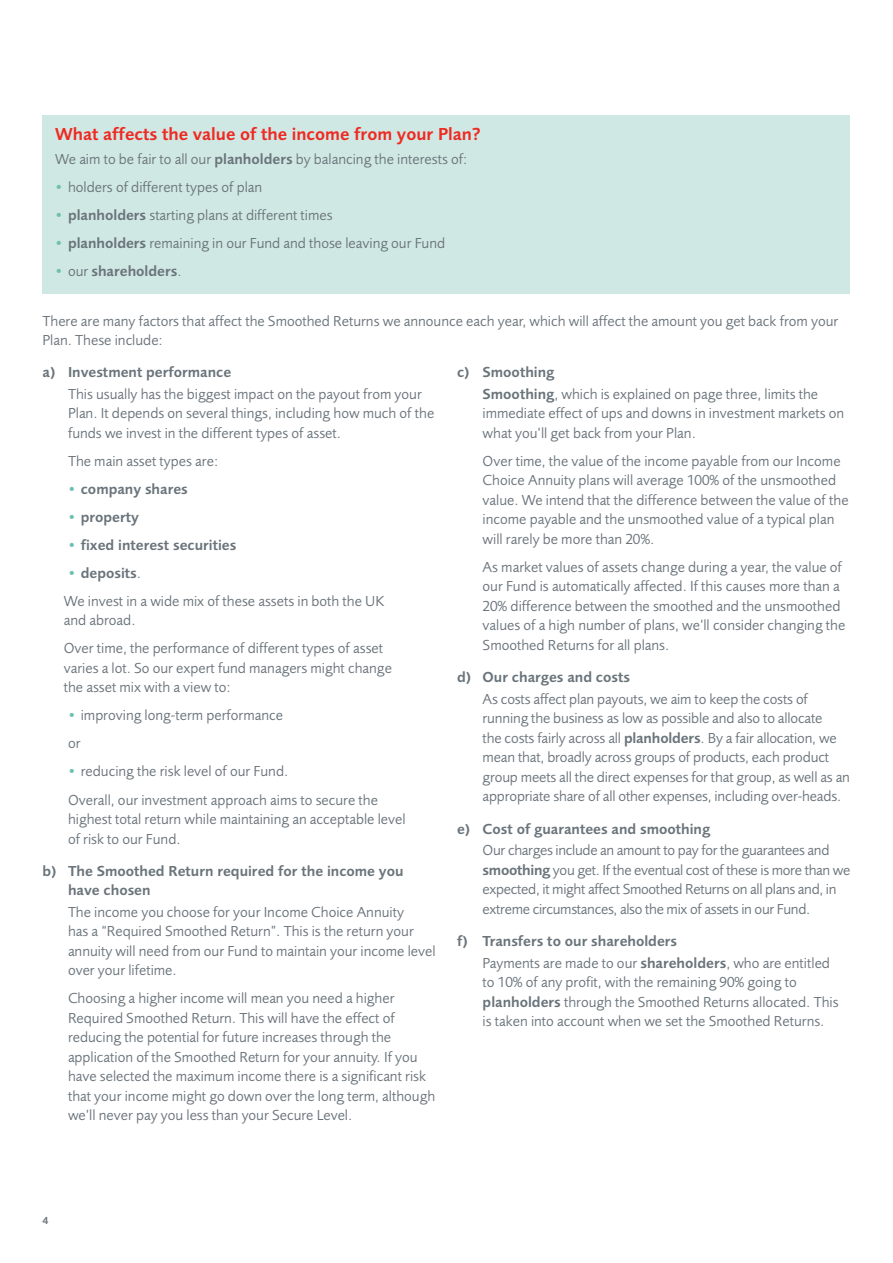
<style>
.page{position:relative;width:893px;height:1263px;background:#fff}
.page>*{position:absolute;margin:0;border:0;box-sizing:border-box;transform-origin:0 0}
.t1{font:600 18px "Pru Sans OT2";color:#ee2a23}
.t2{font:15px/19.5px "Pru Sans OT2";color:#6a747b}
.t3{font:600 15px/19.5px "Pru Sans OT2";color:#6a747b}
.t4{font:15px/19.5px "Pru Sans OT2";letter-spacing:-.02em;color:#6a747b}
.t5{font:600 10.5px "Pru Sans OT2";color:#6a747b}
.s1{font-weight:600}
.s2{color:#6dc0b0}
.s3{font-weight:400;color:#6dc0b0}
.s4{font-weight:400}
</style>
<div class="page">
<div style="left:43px;top:115px;width:807px;height:43px;background:#d0e8e3"></div>
<div style="left:43px;top:141px;width:807px;height:40px;background:#d0e8e3"></div>
<div style="left:43px;top:169px;width:807px;height:40px;background:#d0e8e3"></div>
<div style="left:43px;top:197px;width:807px;height:40px;background:#d0e8e3"></div>
<div style="left:43px;top:225px;width:807px;height:40px;background:#d0e8e3"></div>
<div style="left:43px;top:253px;width:807px;height:40px;background:#d0e8e3"></div>
<p class="t1" style="left:55px;top:124px;width:427px">What affects the value of the income from your Plan?</p>
<p class="t2" style="left:55px;top:149px;width:414px">We aim to be fair to all our <span class="s1">planholders</span> by balancing the interests of:</p>
<p class="t2" style="left:55px;top:177px;width:208px"><span class="s2">•</span> holders of different types of plan</p>
<p class="t2" style="left:55px;top:205px;width:279px"><span class="s2">•</span> <span class="s1">planholders</span> starting plans at different times</p>
<p class="t2" style="left:55px;top:233px;width:391px"><span class="s2">•</span> <span class="s1">planholders</span> remaining in our Fund and those leaving our Fund</p>
<p class="t3" style="left:55px;top:261px;width:128px"><span class="s3">•</span> <span class="s4">our</span> shareholders<span class="s4">.</span></p>
<p class="t2" style="left:43px;top:311px;width:797px">There are many factors that affect the Smoothed Returns we announce each year, which will affect the amount you get back from your<br>Plan. These include:</p>
<p class="t3" style="left:43px;top:362px;width:190px">a) Investment performance</p>
<p class="t2" style="left:68px;top:384px;width:368px">This usually has the biggest impact on the payout from your<br>Plan. It depends on several things, including how much of the funds we invest in the different types of asset.</p>
<p class="t2" style="left:68px;top:451px;width:152px">The main asset types are:</p>
<p class="t3" style="left:68px;top:479px;width:121px"><span class="s3">•</span> company shares</p>
<p class="t3" style="left:68px;top:507px;width:73px"><span class="s3">•</span> property</p>
<p class="t3" style="left:68px;top:535px;width:170px"><span class="s3">•</span> fixed interest securities</p>
<p class="t2" style="left:64px;top:559px;width:322px;line-height:28px"><span class="s2">•</span> <span class="s1">deposits</span>.<br>We invest in a wide mix of these assets in both the UK</p>
<p class="t2" style="left:64px;top:606px;width:321px;line-height:28px">and abroad.<br>Over time, the performance of different types of asset</p>
<p class="t2" style="left:64px;top:658px;width:330px">varies a lot. So our expert fund managers might change the asset mix with a view to:</p>
<p class="t2" style="left:68px;top:701px;width:217px;line-height:28px"><span class="s2">•</span> improving long-term performance or</p>
<p class="t2" style="left:68px;top:757px;width:311px;line-height:28px"><span class="s2">•</span> reducing the risk level of our Fund.<br>Overall, our investment approach aims to secure the</p>
<p class="t2" style="left:68px;top:809px;width:339px">highest total return while maintaining an acceptable level of risk to our Fund.</p>
<p class="t3" style="left:68px;top:861px;width:337px;text-indent:-26px">b) The Smoothed Return required for the income you have chosen</p>
<p class="t2" style="left:68px;top:902px;width:369px">The income you choose for your Income Choice Annuity<br>has a “Required Smoothed Return”. This is the return your annuity will need from our Fund to maintain your income level over your lifetime.</p>
<p class="t2" style="left:68px;top:988px;width:369px">Choosing a higher income will mean you need a higher Required Smoothed Return. This will have the effect of reducing the potential for future increases through the application of the Smoothed Return for your annuity. If you have selected the maximum income there is a significant risk that your income might go down over the long term, although we’ll never pay you less than your Secure Level.</p>
<p class="t2" style="left:483px;top:361px;width:337px;line-height:21.6px;text-indent:-26px"><span class="s1">c) Smoothing<br>Smoothing</span>, which is explained on page three, limits the</p>
<p class="t2" style="left:483px;top:404px;width:363px">immediate effect of ups and downs in investment markets on what you’ll get back from your Plan.</p>
<p class="t2" style="left:483px;top:451px;width:367px">Over time, the value of the income payable from our Income Choice Annuity plans will average 100% of the unsmoothed value. We intend that the difference between the value of the income payable and the unsmoothed value of a typical plan will rarely be more than 20%.</p>
<p class="t2" style="left:483px;top:557px;width:364px">As market values of assets change during a year, the value of our Fund is automatically affected. If this causes more than a 20% difference between the smoothed and the unsmoothed values of a high number of plans, we’ll consider changing the Smoothed Returns for all plans.</p>
<p class="t3" style="left:457px;top:667px;width:174px">d) Our charges and costs</p>
<p class="t2" style="left:483px;top:689px;width:369px">As costs affect plan payouts, we aim to keep the costs of running the business as low as possible and also to allocate<br>the costs fairly across all <span class="s1">planholders</span>. By a fair allocation, we mean that, broadly across groups of products, each product group meets all the direct expenses for that group, as well as an appropriate share of all other expenses, including over-heads.</p>
<p class="t3" style="left:457px;top:819px;width:255px">e) Cost of guarantees and smoothing</p>
<p class="t4" style="left:483px;top:840px;width:369px">Our charges include an amount to pay for the guarantees and <span class="s1">smoothing</span> you get. If the eventual cost of these is more than we expected, it might affect Smoothed Returns on all plans and, in extreme circumstances, also the mix of assets in our Fund.</p>
<p class="t3" style="left:483px;top:930px;width:349px;line-height:21.6px;text-indent:-26px">f) Transfers to our shareholders<br><span class="s4">Payments are made to our</span> shareholders<span class="s4">, who are entitled</span></p>
<p class="t2" style="left:483px;top:972px;width:357px">to 10% of any profit, with the remaining 90% going to <span class="s1">planholders</span> through the Smoothed Returns allocated. This is taken into account when we set the Smoothed Returns.</p>
<p class="t5" style="left:43px;top:1214px;width:8px">4</p>
</div>
